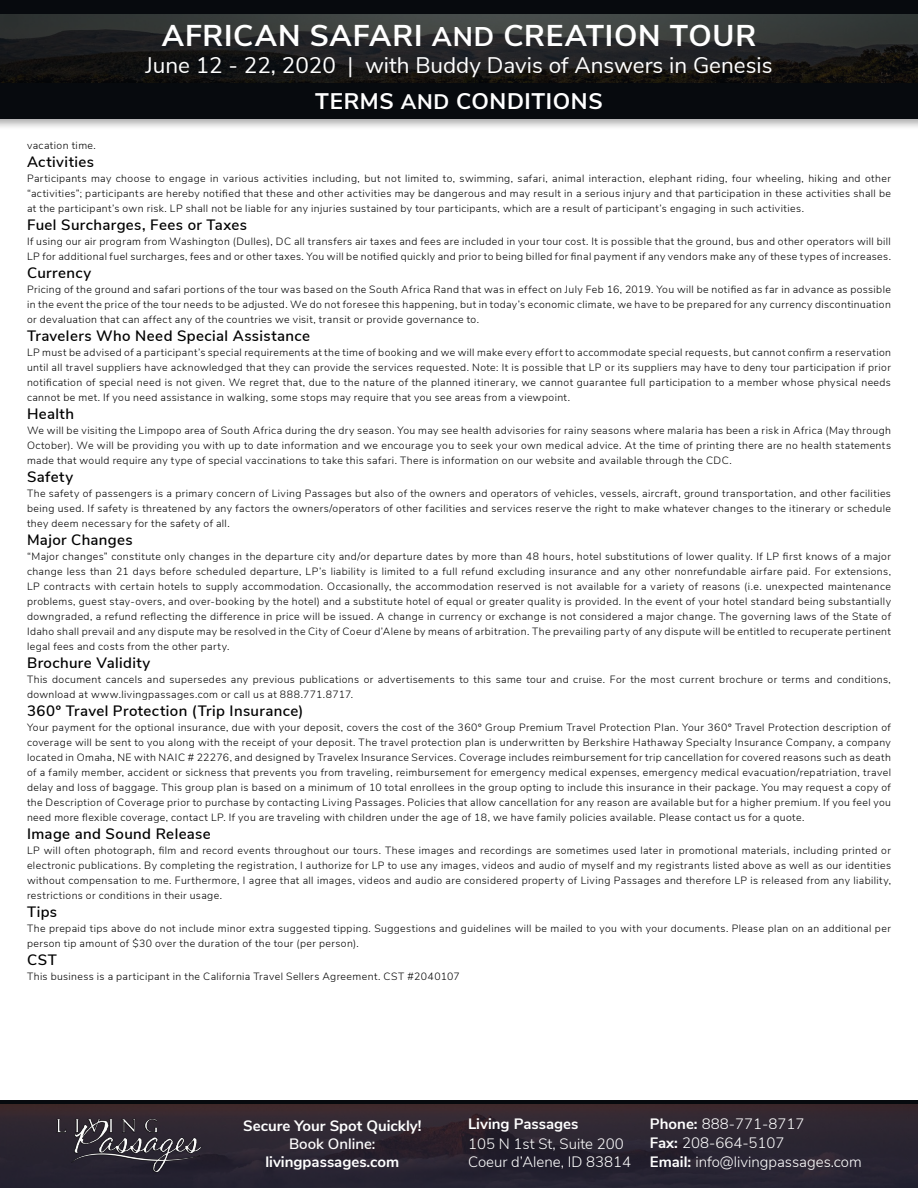
<style>
.page{position:relative;width:918px;height:1188px;background:#fff}
.page>*{position:absolute;margin:0;border:0;box-sizing:border-box;transform-origin:0 0}
.t1{font:700 30px "Nunito Sans";letter-spacing:.025em;color:#fff}
.t2{font:22.5px "Nunito Sans";color:#fff}
.t3{font:700 22.5px "Nunito Sans";letter-spacing:.025em;color:#fff}
.t4{font:600 15px "Nunito Sans";letter-spacing:.025em;color:#000}
.t5{font:300 15px "Nunito Sans";color:#fff}
.t6{font:700 15px "Nunito Sans";color:#fff}
.t7{font:600 15px "Nunito Sans";color:#fff}
.t8{font:300 10.5px/15px "Nunito Sans";letter-spacing:.04em;color:#000;text-align:justify}
.s1{font-size:27px}
.s2{font-size:21px}
.s3{font-weight:700}
</style>
<div class="page">
<div style="left:0;top:1090px;width:918px;height:98px;background:#000;opacity:.7"></div>
<img style="left:54px;top:1116px;width:150px;height:58px">
<hr style="left:0;top:1100px;width:918px;height:4px;background:#070a0e">
<div style="left:0;top:0;width:918px;height:13px;background:#070a0e"></div>
<svg style="left:0;top:13px;width:918px;height:67px;background:#252726"></svg>
<div style="left:0;top:80px;width:918px;height:51px;background:#000;opacity:.33"></div>
<div style="left:0;top:83px;width:918px;height:35px;background:#070a0e"></div>
<h1 class="t1" style="left:162px;top:14px;width:596px">AFRICAN SAFARI <span class="s1">AND</span> CREATION TOUR</h1>
<h2 class="t2" style="left:145px;top:48px;width:629px">June 12 - 22, 2020 | with Buddy Davis of Answers in Genesis</h2>
<h2 class="t3" style="left:315px;top:85px;width:289px">TERMS <span class="s2">AND</span> CONDITIONS</h2>
<p class="t8" style="left:27px;top:137px;width:70px">vacation time.</p>
<h3 class="t4" style="left:27px;top:151px;width:69px">Activities</h3>
<p class="t8" style="left:27px;top:170px;width:866px">Participants may choose to engage in various activities including, but not limited to, swimming, safari, animal interaction, elephant riding, four wheeling, hiking and other “activities”; participants are hereby notified that these and other activities may be dangerous and may result in a serious injury and that participation in these activities shall be at the participant’s own risk. LP shall not be liable for any injuries sustained by tour participants, which are a result of participant’s engaging in such activities.</p>
<h3 class="t4" style="left:27px;top:214px;width:221px">Fuel Surcharges, Fees or Taxes</h3>
<p class="t8" style="left:27px;top:233px;width:866px">If using our air program from Washington (Dulles), DC all transfers air taxes and fees are included in your tour cost. It is possible that the ground, bus and other operators will bill<br>LP for additional fuel surcharges, fees and or other taxes. You will be notified quickly and prior to being billed for final payment if any vendors make any of these types of increases.</p>
<h3 class="t4" style="left:27px;top:262px;width:66px">Currency</h3>
<p class="t8" style="left:27px;top:281px;width:865px">Pricing of the ground and safari portions of the tour was based on the South Africa Rand that was in effect on July Feb 16, 2019. You will be notified as far in advance as possible in the event the price of the tour needs to be adjusted. We do not foresee this happening, but in today’s economic climate, we have to be prepared for any currency discontinuation or devaluation that can affect any of the countries we visit, transit or provide governance to.</p>
<h3 class="t4" style="left:27px;top:325px;width:285px">Travelers Who Need Special Assistance</h3>
<p class="t8" style="left:27px;top:344px;width:866px">LP must be advised of a participant’s special requirements at the time of booking and we will make every effort to accommodate special requests, but cannot confirm a reservation until all travel suppliers have acknowledged that they can provide the services requested. Note: It is possible that LP or its suppliers may have to deny tour participation if prior notification of special need is not given. We regret that, due to the nature of the planned itinerary, we cannot guarantee full participation to a member whose physical needs cannot be met. If you need assistance in walking, some stops may require that you see areas from a viewpoint.</p>
<h3 class="t4" style="left:27px;top:403px;width:49px">Health</h3>
<p class="t8" style="left:27px;top:422px;width:866px">We will be visiting the Limpopo area of South Africa during the dry season. You may see health advisories for rainy seasons where malaria has been a risk in Africa (May through October). We will be providing you with up to date information and we encourage you to seek your own medical advice. At the time of printing there are no health statements made that would require any type of special vaccinations to take this safari. There is information on our website and available through the CDC.</p>
<h3 class="t4" style="left:27px;top:466px;width:48px">Safety</h3>
<p class="t8" style="left:27px;top:485px;width:866px">The safety of passengers is a primary concern of Living Passages but also of the owners and operators of vehicles, vessels, aircraft, ground transportation, and other facilities being used. If safety is threatened by any factors the owners/operators of other facilities and services reserve the right to make whatever changes to the itinerary or schedule they deem necessary for the safety of all.</p>
<h3 class="t4" style="left:27px;top:529px;width:107px">Major Changes</h3>
<p class="t8" style="left:27px;top:548px;width:866px">“Major changes” constitute only changes in the departure city and/or departure dates by more than 48 hours, hotel substitutions of lower quality. If LP first knows of a major change less than 21 days before scheduled departure, LP’s liability is limited to a full refund excluding insurance and any other nonrefundable airfare paid. For extensions, LP contracts with certain hotels to supply accommodation. Occasionally, the accommodation reserved is not available for a variety of reasons (i.e. unexpected maintenance problems, guest stay-overs, and over-booking by the hotel) and a substitute hotel of equal or greater quality is provided. In the event of your hotel standard being substantially downgraded, a refund reflecting the difference in price will be issued. A change in currency or exchange is not considered a major change. The governing laws of the State of Idaho shall prevail and any dispute may be resolved in the City of Coeur d’Alene by means of arbitration. The prevailing party of any dispute will be entitled to recuperate pertinent legal fees and costs from the other party.</p>
<h3 class="t4" style="left:27px;top:652px;width:125px">Brochure Validity</h3>
<p class="t8" style="left:27px;top:671px;width:865px">This document cancels and supersedes any previous publications or advertisements to this same tour and cruise. For the most current brochure or terms and conditions, download at www.livingpassages.com or call us at 888.771.8717.</p>
<h3 class="t4" style="left:27px;top:700px;width:278px">360º Travel Protection (Trip Insurance)</h3>
<p class="t8" style="left:27px;top:719px;width:866px">Your payment for the optional insurance, due with your deposit, covers the cost of the 360º Group Premium Travel Protection Plan. Your 360º Travel Protection description of coverage will be sent to you along with the receipt of your deposit. The travel protection plan is underwritten by Berkshire Hathaway Specialty Insurance Company, a company located in Omaha, NE with NAIC # 22276, and designed by Travelex Insurance Services. Coverage includes reimbursement for trip cancellation for covered reasons such as death of a family member, accident or sickness that prevents you from traveling, reimbursement for emergency medical expenses, emergency medical evacuation/repatriation, travel delay and loss of baggage. This group plan is based on a minimum of 10 total enrollees in the group opting to include this insurance in their package. You may request a copy of the Description of Coverage prior to purchase by contacting Living Passages. Policies that allow cancellation for any reason are available but for a higher premium. If you feel you need more flexible coverage, contact LP. If you are traveling with children under the age of 18, we have family policies available. Please contact us for a quote.</p>
<h3 class="t4" style="left:27px;top:823px;width:185px">Image and Sound Release</h3>
<p class="t8" style="left:27px;top:842px;width:866px">LP will often photograph, film and record events throughout our tours. These images and recordings are sometimes used later in promotional materials, including printed or electronic publications. By completing the registration, I authorize for LP to use any images, videos and audio of myself and my registrants listed above as well as our identities without compensation to me. Furthermore, I agree that all images, videos and audio are considered property of Living Passages and therefore LP is released from any liability, restrictions or conditions in their usage.</p>
<h3 class="t4" style="left:27px;top:901px;width:32px">Tips</h3>
<p class="t8" style="left:27px;top:920px;width:865px">The prepaid tips above do not include minor extra suggested tipping. Suggestions and guidelines will be mailed to you with your documents. Please plan on an additional per person tip amount of $30 over the duration of the tour (per person).</p>
<h3 class="t4" style="left:27px;top:949px;width:32px">CST</h3>
<p class="t8" style="left:27px;top:968px;width:434px">This business is a participant in the California Travel Sellers Agreement. CST #2040107</p>
<h3 class="t6" style="left:243px;top:1114px;width:180px">Secure Your Spot Quickly!</h3>
<h3 class="t7" style="left:289px;top:1132px;width:88px">Book Online:</h3>
<h3 class="t6" style="left:265px;top:1150px;width:135px">livingpassages.com</h3>
<h3 class="t6" style="left:468px;top:1113px;width:112px">Living Passages</h3>
<h3 class="t5" style="left:468px;top:1133px;width:157px">105 N 1st St, Suite 200</h3>
<h3 class="t5" style="left:650px;top:1132px;width:136px"><span class="s3">Fax:</span> 208-664-5107</h3>
<h3 class="t5" style="left:650px;top:1113px;width:156px"><span class="s3">Phone:</span> 888-771-8717</h3>
<h3 class="t5" style="left:468px;top:1151px;width:165px">Coeur d’Alene, ID 83814</h3>
<h3 class="t5" style="left:650px;top:1151px;width:213px"><span class="s3">Email:</span> info@livingpassages.com</h3>
</div>
